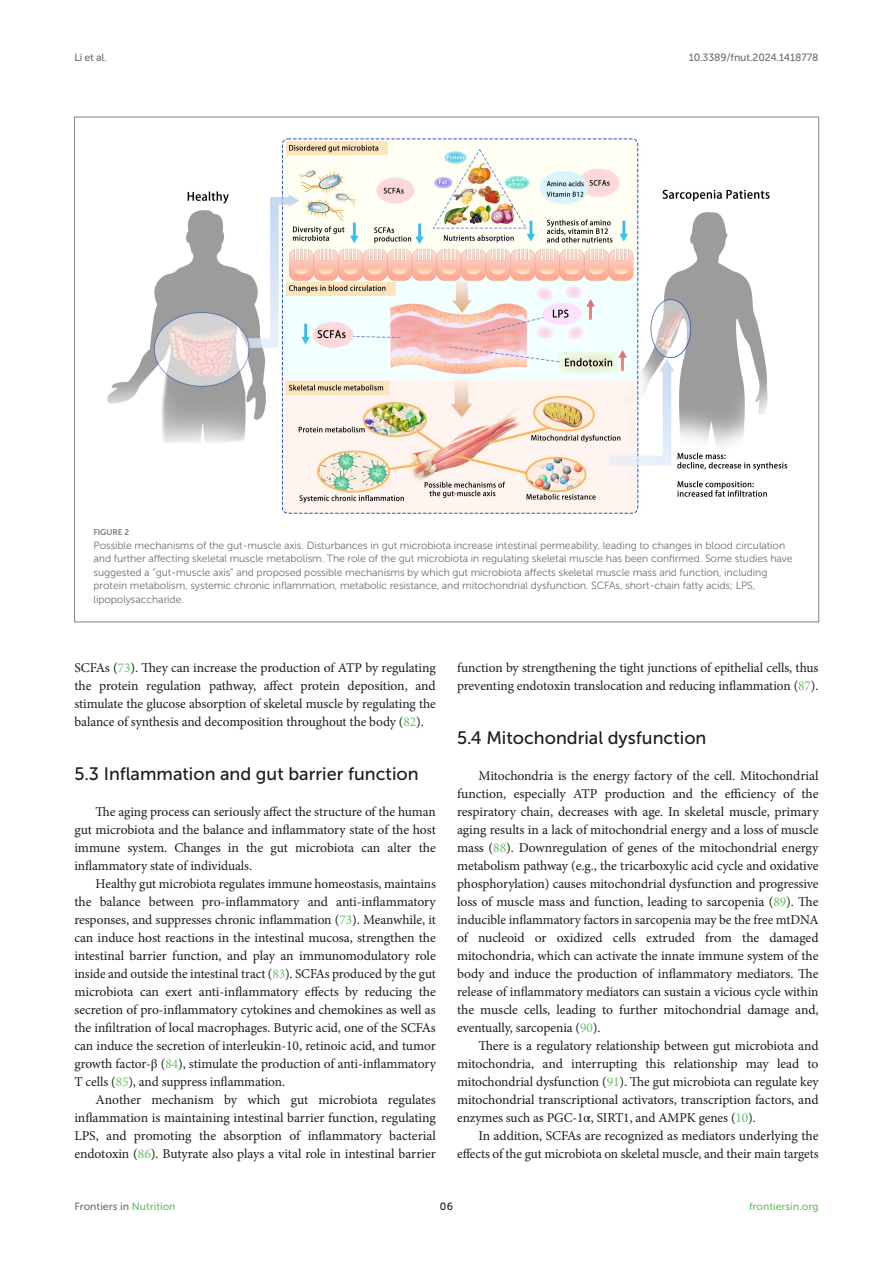
<style>
.page{position:relative;width:893px;height:1263px;background:#fff}
.page>*{position:absolute;margin:0;border:0;box-sizing:border-box;transform-origin:0 0}
.HEAD_2{font:18px "Museo Sans 500";color:#1b1c1b}
.TEXT{font:13.5px/18px "Minion Pro";letter-spacing:-.005em;color:#1b1c1b;text-align:justify}
.TEXT_FLUSH{font:13.5px/18px "Minion Pro";letter-spacing:-.01em;color:#1b1c1b;text-align:justify}
.FIG_LEG{font:10.5px/13.5px "Museo Sans 300";letter-spacing:-.01em;color:#706f70}
.t1{font:10.5px "Museo Sans 500";letter-spacing:-.015em;color:#706f70}
.t2{font:10.5px "Museo Sans 500";color:#65c161}
.t3{font:10.5px "Museo Sans 500";color:#1b1c1b}
.FIG_HD{font:8.25px "Museo Sans 700";letter-spacing:-.01em;color:#7e7f7f}
.s1{color:#65c161}
.s2{font-family:"STIX General"}
</style>
<div class="page">
<img style="left:107px;top:138px;width:681px;height:376px">
<p class="t1" style="left:74px;top:51px;width:34px">Li et al.</p>
<p class="t1" style="left:689px;top:51px;width:131px">10.3389/fnut.2024.1418778</p>
<p class="FIG_HD" style="left:94px;top:528px;width:37px">FIGURE 2</p>
<p class="FIG_LEG" style="left:94px;top:539px;width:701px">Possible mechanisms of the gut-muscle axis. Disturbances in gut microbiota increase intestinal permeability, leading to changes in blood circulation and further affecting skeletal muscle metabolism. The role of the gut microbiota in regulating skeletal muscle has been confirmed. Some studies have suggested a “gut-muscle axis” and proposed possible mechanisms by which gut microbiota affects skeletal muscle mass and function, including protein metabolism, systemic chronic inflammation, metabolic resistance, and mitochondrial dysfunction. SCFAs, short-chain fatty acids; LPS, lipopolysaccharide.</p>
<p class="TEXT" style="left:74px;top:659px;width:363px">SCFAs (<span class="s1">73</span>). They can increase the production of ATP by regulating the protein regulation pathway, affect protein deposition, and stimulate the glucose absorption of skeletal muscle by regulating the balance of synthesis and decomposition throughout the body (<span class="s1">82</span>).</p>
<p class="HEAD_2" style="left:74px;top:764px;width:346px">5.3 Inflammation and gut barrier function</p>
<p class="TEXT_FLUSH" style="left:74px;top:803px;width:363px;text-indent:21px">The aging process can seriously affect the structure of the human gut microbiota and the balance and inflammatory state of the host immune system. Changes in the gut microbiota can alter the inflammatory state of individuals.</p>
<p class="TEXT" style="left:74px;top:875px;width:363px;text-indent:21px">Healthy gut microbiota regulates immune homeostasis, maintains the balance between pro-inflammatory and anti-inflammatory responses, and suppresses chronic inflammation (<span class="s1">73</span>). Meanwhile, it can induce host reactions in the intestinal mucosa, strengthen the intestinal barrier function, and play an immunomodulatory role inside and outside the intestinal tract (<span class="s1">83</span>). SCFAs produced by the gut microbiota can exert anti-inflammatory effects by reducing the secretion of pro-inflammatory cytokines and chemokines as well as the infiltration of local macrophages. Butyric acid, one of the SCFAs can induce the secretion of interleukin-10, retinoic acid, and tumor growth factor-<span class="s2">β</span> (<span class="s1">84</span>), stimulate the production of anti-inflammatory T cells (<span class="s1">85</span>), and suppress inflammation.</p>
<p class="TEXT" style="left:74px;top:1091px;width:363px;text-indent:21px">Another mechanism by which gut microbiota regulates inflammation is maintaining intestinal barrier function, regulating LPS, and promoting the absorption of inflammatory bacterial endotoxin (<span class="s1">86</span>). Butyrate also plays a vital role in intestinal barrier</p>
<p class="TEXT" style="left:457px;top:659px;width:363px">function by strengthening the tight junctions of epithelial cells, thus preventing endotoxin translocation and reducing inflammation (<span class="s1">87</span>).</p>
<p class="HEAD_2" style="left:457px;top:728px;width:251px">5.4 Mitochondrial dysfunction</p>
<p class="TEXT_FLUSH" style="left:457px;top:767px;width:363px;text-indent:21px">Mitochondria is the energy factory of the cell. Mitochondrial function, especially ATP production and the efficiency of the respiratory chain, decreases with age. In skeletal muscle, primary aging results in a lack of mitochondrial energy and a loss of muscle mass (<span class="s1">88</span>). Downregulation of genes of the mitochondrial energy metabolism pathway (e.g., the tricarboxylic acid cycle and oxidative phosphorylation) causes mitochondrial dysfunction and progressive loss of muscle mass and function, leading to sarcopenia (<span class="s1">89</span>). The inducible inflammatory factors in sarcopenia may be the free mtDNA of nucleoid or oxidized cells extruded from the damaged mitochondria, which can activate the innate immune system of the body and induce the production of inflammatory mediators. The release of inflammatory mediators can sustain a vicious cycle within the muscle cells, leading to further mitochondrial damage and, eventually, sarcopenia (<span class="s1">90</span>).</p>
<p class="TEXT" style="left:457px;top:1037px;width:363px;text-indent:21px">There is a regulatory relationship between gut microbiota and mitochondria, and interrupting this relationship may lead to mitochondrial dysfunction (<span class="s1">91</span>). The gut microbiota can regulate key mitochondrial transcriptional activators, transcription factors, and enzymes such as PGC-1<span class="s2">α</span>, SIRT1, and AMPK genes (<span class="s1">10</span>).</p>
<p class="TEXT" style="left:457px;top:1127px;width:363px;text-align:right">In addition, SCFAs are recognized as mediators underlying the effects of the gut microbiota on skeletal muscle, and their main targets</p>
<p class="t1" style="left:74px;top:1200px;width:103px">Frontiers in <span class="s1">Nutrition</span></p>
<p class="t3" style="left:440px;top:1200px;width:15px">06</p>
<p class="t2" style="left:749px;top:1200px;width:71px">frontiersin.org</p>
</div>
